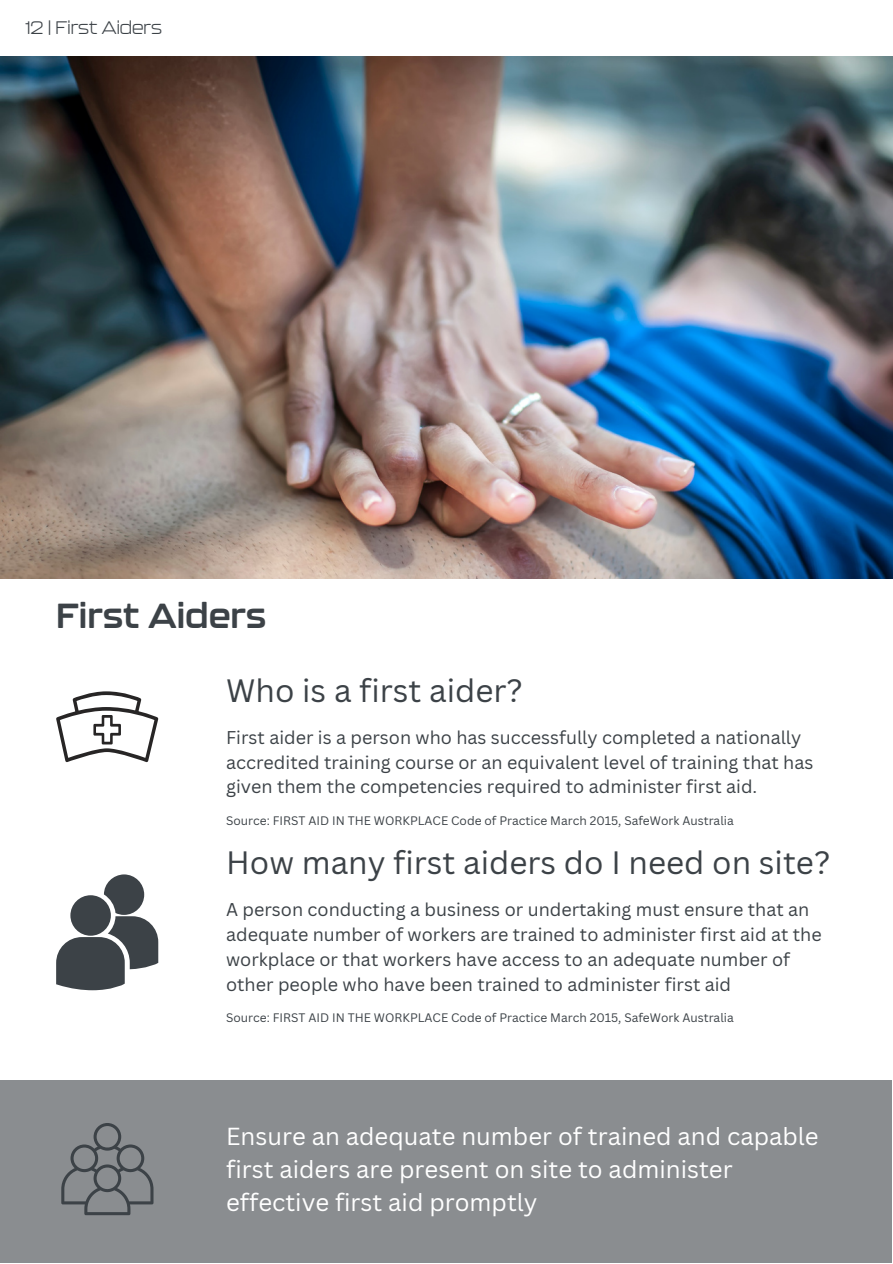
<style>
.page{position:relative;width:893px;height:1264px;background:#fff}
.page>*{position:absolute;margin:0;border:0;box-sizing:border-box;transform-origin:0 0}
.t1{font:700 34.5px "Kallisto";color:#3c4247}
.t2{font:31.5px "Canva Sans";color:#3c4247}
.t3{font:24px/32.5px "Canva Sans";color:#fff}
.t4{font:18px/24.8px "Canva Sans";color:#3c4247}
.t5{font:300 18px "Kallisto";color:#3c4247}
.t6{font:12px "Canva Sans";color:#3c4247}
</style>
<div class="page">
<img style="left:0;top:56px;width:892px;height:522px">
<svg style="left:56px;top:691px;width:102px;height:71px"></svg>
<svg style="left:56px;top:874px;width:102px;height:116px"></svg>
<div style="left:0;top:1080px;width:891px;height:182px;background:#8a8d90"></div>
<svg style="left:61px;top:1123px;width:92px;height:92px"></svg>
<p class="t5" style="left:26px;top:16px;width:138px">12 | First Aiders</p>
<h1 class="t1" style="left:56px;top:593px;width:212px">First Aiders</h1>
<h2 class="t2" style="left:226px;top:668px;width:298px">Who is a first aider?</h2>
<p class="t4" style="left:226px;top:724px;width:588px">First aider is a person who has successfully completed a nationally accredited training course or an equivalent level of training that has given them the competencies required to administer first aid.</p>
<p class="t6" style="left:226px;top:812px;width:509px">Source: FIRST AID IN THE WORKPLACE Code of Practice March 2015, SafeWork Australia</p>
<h2 class="t2" style="left:226px;top:840px;width:605px">How many first aiders do I need on site?</h2>
<p class="t4" style="left:226px;top:897px;width:597px">A person conducting a business or undertaking must ensure that an adequate number of workers are trained to administer first aid at the workplace or that workers have access to an adequate number of other people who have been trained to administer first aid</p>
<p class="t6" style="left:226px;top:1009px;width:509px">Source: FIRST AID IN THE WORKPLACE Code of Practice March 2015, SafeWork Australia</p>
<h3 class="t3" style="left:226px;top:1119px;width:594px">Ensure an adequate number of trained and capable first aiders are present on site to administer effective first aid promptly</h3>
</div>
